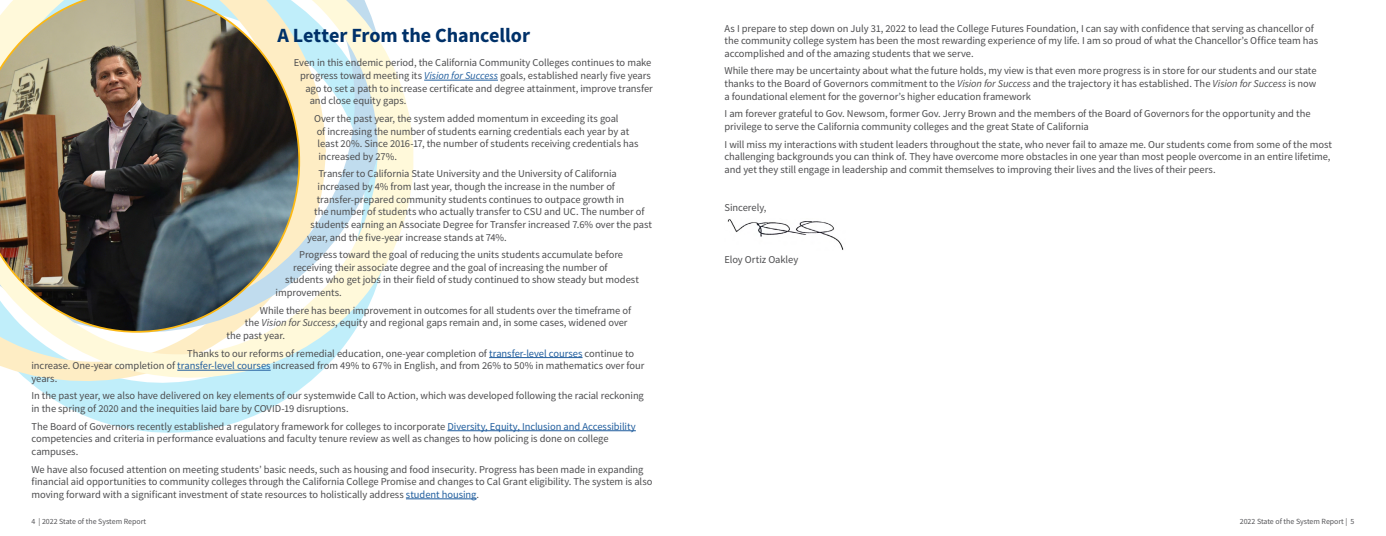
<style>
.page{position:relative;width:1386px;height:536px;background:#fff}
.page>*{position:absolute;margin:0;border:0;box-sizing:border-box;transform-origin:0 0}
.t1{font:700 20.12px "Source Sans Pro";letter-spacing:-.005em;color:#003169}
.t2{font:10.5px/12.6px "Source Sans Pro";letter-spacing:-.005em;color:#4d4d4f}
.t3{font:7.88px "Source Sans Pro";color:#565659}
.s1{font-style:italic;color:#215e9e}
.s2{font-style:italic}
.s3{color:#215e9e}
</style>
<div class="page">
<svg style="left:0;top:0;width:636px;height:433px"></svg>
<img style="left:0;top:0;width:300px;height:332px">
<hr style="left:424px;top:80px;width:74px;height:1px;background:#215e9e">
<hr style="left:489px;top:357px;width:94px;height:1px;background:#215e9e">
<hr style="left:177px;top:370px;width:94px;height:1px;background:#215e9e">
<hr style="left:447px;top:430px;width:189px;height:1px;background:#215e9e">
<hr style="left:406px;top:498px;width:71px;height:1px;background:#215e9e">
<img style="left:727px;top:219px;width:117px;height:31px">
<h2 class="t1" style="left:277px;top:22px;width:254px">A Letter From the Chancellor</h2>
<p class="t2" style="left:294px;top:57px;width:359px">Even in this endemic period, the California Community Colleges continues to make</p>
<p class="t2" style="left:300px;top:69px;width:352px">progress toward meeting its <span class="s1">Vision for Success</span> goals, established nearly five years</p>
<p class="t2" style="left:305px;top:82px;width:349px">ago to set a path to increase certificate and degree attainment, improve transfer</p>
<p class="t2" style="left:310px;top:94px;width:98px">and close equity gaps.</p>
<p class="t2" style="left:314px;top:112px;width:326px">Over the past year, the system added momentum in exceeding its goal<br>of increasing the number of students earning credentials each year by at least 20%. Since 2016-17, the number of students receiving credentials has increased by 27%.</p>
<p class="t2" style="left:319px;top:167px;width:300px">Transfer to California State University and the University of California</p>
<p class="t2" style="left:318px;top:180px;width:299px">increased by 4% from last year, though the increase in the number of</p>
<p class="t2" style="left:317px;top:193px;width:309px">transfer-prepared community students continues to outpace growth in</p>
<p class="t2" style="left:314px;top:205px;width:332px">the number of students who actually transfer to CSU and UC. The number of</p>
<p class="t2" style="left:311px;top:218px;width:343px">students earning an Associate Degree for Transfer increased 7.6% over the past</p>
<p class="t2" style="left:307px;top:230px;width:201px">year, and the five-year increase stands at 74%.</p>
<p class="t2" style="left:299px;top:248px;width:325px">Progress toward the goal of reducing the units students accumulate before</p>
<p class="t2" style="left:293px;top:261px;width:316px">receiving their associate degree and the goal of increasing the number of</p>
<p class="t2" style="left:285px;top:273px;width:355px">students who get jobs in their field of study continued to show steady but modest</p>
<p class="t2" style="left:276px;top:286px;width:68px">improvements.</p>
<p class="t2" style="left:260px;top:304px;width:373px">While there has been improvement in outcomes for all students over the timeframe of</p>
<p class="t2" style="left:245px;top:316px;width:384px">the <span class="s2">Vision for Success</span>, equity and regional gaps remain and, in some cases, widened over</p>
<p class="t2" style="left:227px;top:329px;width:60px">the past year.</p>
<p class="t2" style="left:31px;top:346px;width:614px;text-indent:156px">Thanks to our reforms of remedial education, one-year completion of <span class="s3">transfer-level courses</span> continue to increase. One-year completion of <span class="s3">transfer-level courses</span> increased from 49% to 67% in English, and from 26% to 50% in mathematics over four years.</p>
<p class="t2" style="left:31px;top:389px;width:614px">In the past year, we also have delivered on key elements of our systemwide Call to Action, which was developed following the racial reckoning in the spring of 2020 and the inequities laid bare by COVID-19 disruptions.</p>
<p class="t2" style="left:31px;top:419px;width:606px">The Board of Governors recently established a regulatory framework for colleges to incorporate <span class="s3">Diversity, Equity, Inclusion and Accessibility </span>competencies and criteria in performance evaluations and faculty tenure review as well as changes to how policing is done on college campuses.</p>
<p class="t2" style="left:32px;top:462px;width:622px">We have also focused attention on meeting students’ basic needs, such as housing and food insecurity. Progress has been made in expanding financial aid opportunities to community colleges through the California College Promise and changes to Cal Grant eligibility. The system is also moving forward with a significant investment of state resources to holistically address <span class="s3">student housing</span>.</p>
<p class="t2" style="left:724px;top:22px;width:595px">As I prepare to step down on July 31, 2022 to lead the College Futures Foundation, I can say with confidence that serving as chancellor of the community college system has been the most rewarding experience of my life. I am so proud of what the Chancellor’s Office team has accomplished and of the amazing students that we serve.</p>
<p class="t2" style="left:724px;top:64px;width:594px;text-align:justify">While there may be uncertainty about what the future holds, my view is that even more progress is in store for our students and our state thanks to the Board of Governors commitment to the <span class="s2">Vision for Success</span> and the trajectory it has established. The <span class="s2">Vision for Success</span> is now a foundational element for the governor’s higher education framework</p>
<p class="t2" style="left:724px;top:107px;width:588px">I am forever grateful to Gov. Newsom, former Gov. Jerry Brown and the members of the Board of Governors for the opportunity and the privilege to serve the California community colleges and the great State of California</p>
<p class="t2" style="left:724px;top:138px;width:609px">I will miss my interactions with student leaders throughout the state, who never fail to amaze me. Our students come from some of the most challenging backgrounds you can think of. They have overcome more obstacles in one year than most people overcome in an entire lifetime, and yet they still engage in leadership and commit themselves to improving their lives and the lives of their peers.</p>
<p class="t2" style="left:724px;top:201px;width:43px">Sincerely,</p>
<p class="t2" style="left:724px;top:253px;width:75px">Eloy Ortiz Oakley</p>
<p class="t3" style="left:31px;top:516px;width:116px">4 | 2022 State of the System Report</p>
<p class="t3" style="left:1240px;top:516px;width:116px">2022 State of the System Report | 5</p>
</div>
